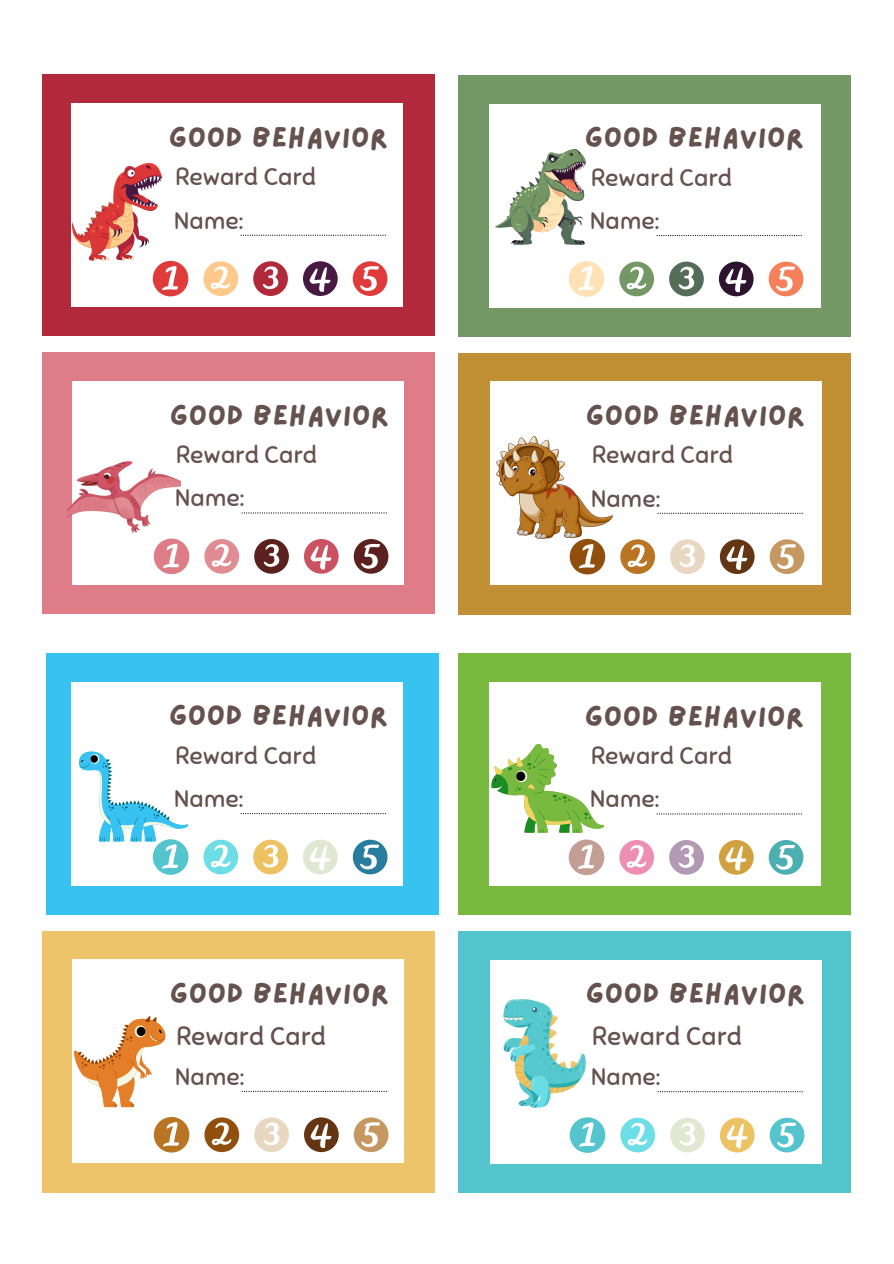
<style>
.page{position:relative;width:894px;height:1264px;background:#fff}
.page>*{position:absolute;margin:0;border:0;box-sizing:border-box;transform-origin:0 0}
.t1{font:28.5px "Lazydog";letter-spacing:.02em;color:#65514d}
.t2{font:25.5px "Sniglet";letter-spacing:.02em;color:#65514d}
.t3{font:24px "Sniglet";letter-spacing:.02em;color:#65514d}
</style>
<div class="page">
<div style="left:42px;top:353px;width:393px;height:261px;background:#de7d88"></div>
<div style="left:42px;top:75px;width:393px;height:261px;background:#b2293c"></div>
<div style="left:458px;top:353px;width:392px;height:261px;background:#c19035"></div>
<div style="left:71px;top:103px;width:331px;height:204px;background:#fff"></div>
<div style="left:458px;top:75px;width:392px;height:261px;background:#739765"></div>
<svg style="left:240px;top:235px;width:146px;height:1px"></svg>
<svg style="left:153px;top:261px;width:35px;height:35px"></svg>
<svg style="left:203px;top:261px;width:35px;height:35px"></svg>
<svg style="left:253px;top:261px;width:35px;height:35px"></svg>
<svg style="left:303px;top:261px;width:34px;height:35px"></svg>
<svg style="left:352px;top:261px;width:35px;height:35px"></svg>
<div style="left:489px;top:104px;width:330px;height:203px;background:#fff"></div>
<svg style="left:656px;top:235px;width:145px;height:1px"></svg>
<svg style="left:568px;top:261px;width:36px;height:36px"></svg>
<svg style="left:619px;top:261px;width:35px;height:35px"></svg>
<svg style="left:669px;top:261px;width:34px;height:35px"></svg>
<svg style="left:718px;top:261px;width:35px;height:35px"></svg>
<svg style="left:768px;top:261px;width:35px;height:35px"></svg>
<div style="left:72px;top:381px;width:331px;height:204px;background:#fff"></div>
<svg style="left:241px;top:512px;width:146px;height:1px"></svg>
<svg style="left:154px;top:538px;width:35px;height:36px"></svg>
<svg style="left:204px;top:539px;width:35px;height:34px"></svg>
<svg style="left:254px;top:539px;width:35px;height:34px"></svg>
<svg style="left:304px;top:539px;width:34px;height:34px"></svg>
<svg style="left:353px;top:539px;width:35px;height:34px"></svg>
<div style="left:490px;top:381px;width:330px;height:204px;background:#fff"></div>
<svg style="left:657px;top:512px;width:145px;height:2px"></svg>
<svg style="left:569px;top:539px;width:36px;height:35px"></svg>
<svg style="left:620px;top:539px;width:34px;height:35px"></svg>
<svg style="left:670px;top:539px;width:34px;height:35px"></svg>
<svg style="left:719px;top:539px;width:35px;height:35px"></svg>
<svg style="left:769px;top:539px;width:35px;height:35px"></svg>
<div style="left:42px;top:931px;width:393px;height:261px;background:#eec46b"></div>
<div style="left:458px;top:931px;width:392px;height:261px;background:#54c5cd"></div>
<div style="left:46px;top:653px;width:392px;height:261px;background:#38c2f2"></div>
<div style="left:71px;top:682px;width:331px;height:203px;background:#fff"></div>
<div style="left:458px;top:653px;width:392px;height:261px;background:#7ab93f"></div>
<svg style="left:240px;top:813px;width:146px;height:1px"></svg>
<svg style="left:203px;top:839px;width:35px;height:35px"></svg>
<svg style="left:253px;top:839px;width:35px;height:35px"></svg>
<svg style="left:303px;top:839px;width:34px;height:35px"></svg>
<svg style="left:353px;top:839px;width:34px;height:35px"></svg>
<div style="left:489px;top:682px;width:331px;height:203px;background:#fff"></div>
<svg style="left:656px;top:813px;width:145px;height:1px"></svg>
<svg style="left:568px;top:839px;width:36px;height:36px"></svg>
<svg style="left:619px;top:840px;width:35px;height:34px"></svg>
<svg style="left:669px;top:840px;width:34px;height:34px"></svg>
<svg style="left:719px;top:840px;width:34px;height:34px"></svg>
<svg style="left:768px;top:840px;width:35px;height:34px"></svg>
<div style="left:72px;top:959px;width:331px;height:204px;background:#fff"></div>
<svg style="left:242px;top:1090px;width:145px;height:1px"></svg>
<svg style="left:154px;top:1117px;width:35px;height:35px"></svg>
<svg style="left:204px;top:1117px;width:35px;height:35px"></svg>
<svg style="left:254px;top:1117px;width:35px;height:35px"></svg>
<svg style="left:304px;top:1117px;width:34px;height:35px"></svg>
<svg style="left:353px;top:1117px;width:35px;height:35px"></svg>
<div style="left:490px;top:959px;width:331px;height:204px;background:#fff"></div>
<svg style="left:657px;top:1091px;width:145px;height:1px"></svg>
<svg style="left:569px;top:1117px;width:36px;height:35px"></svg>
<svg style="left:620px;top:1117px;width:35px;height:35px"></svg>
<svg style="left:670px;top:1117px;width:34px;height:35px"></svg>
<svg style="left:720px;top:1117px;width:34px;height:35px"></svg>
<svg style="left:769px;top:1117px;width:35px;height:35px"></svg>
<img style="left:72px;top:164px;width:89px;height:97px">
<img style="left:495px;top:150px;width:90px;height:94px">
<img style="left:67px;top:461px;width:114px;height:71px">
<img style="left:496px;top:436px;width:116px;height:102px">
<svg style="left:79px;top:751px;width:109px;height:123px"></svg>
<svg style="left:491px;top:744px;width:113px;height:89px"></svg>
<img style="left:503px;top:999px;width:82px;height:108px">
<svg style="left:74px;top:1016px;width:91px;height:91px"></svg>
<p class="t1" style="left:169px;top:124px;width:221px">GOOD BEHAVIOR</p>
<p class="t3" style="left:175px;top:162px;width:142px">Reward Card</p>
<p class="t1" style="left:584px;top:124px;width:221px">GOOD BEHAVIOR</p>
<p class="t3" style="left:591px;top:163px;width:142px">Reward Card</p>
<p class="t3" style="left:174px;top:206px;width:70px">Name:</p>
<p class="t3" style="left:590px;top:206px;width:70px">Name:</p>
<p class="t1" style="left:170px;top:401px;width:221px">GOOD BEHAVIOR</p>
<p class="t3" style="left:176px;top:440px;width:142px">Reward Card</p>
<h1 class="t1" style="left:585px;top:402px;width:221px">GOOD BEHAVIOR</h1>
<p class="t3" style="left:592px;top:440px;width:142px">Reward Card</p>
<h1 class="t3" style="left:175px;top:483px;width:70px">Name:</h1>
<p class="t3" style="left:591px;top:483px;width:70px">Name:</p>
<p class="t1" style="left:169px;top:702px;width:221px">GOOD BEHAVIOR</p>
<p class="t3" style="left:175px;top:740px;width:142px">Reward Card</p>
<p class="t1" style="left:584px;top:702px;width:221px">GOOD BEHAVIOR</p>
<p class="t3" style="left:591px;top:741px;width:142px">Reward Card</p>
<p class="t3" style="left:174px;top:784px;width:70px">Name:</p>
<p class="t3" style="left:590px;top:784px;width:70px">Name:</p>
<p class="t1" style="left:170px;top:979px;width:221px">GOOD BEHAVIOR</p>
<p class="t2" style="left:176px;top:1020px;width:151px">Reward Card</p>
<p class="t1" style="left:585px;top:980px;width:221px">GOOD BEHAVIOR</p>
<p class="t2" style="left:592px;top:1020px;width:151px">Reward Card</p>
<p class="t3" style="left:175px;top:1061px;width:70px">Name:</p>
<p class="t3" style="left:591px;top:1062px;width:70px">Name:</p>
</div>
